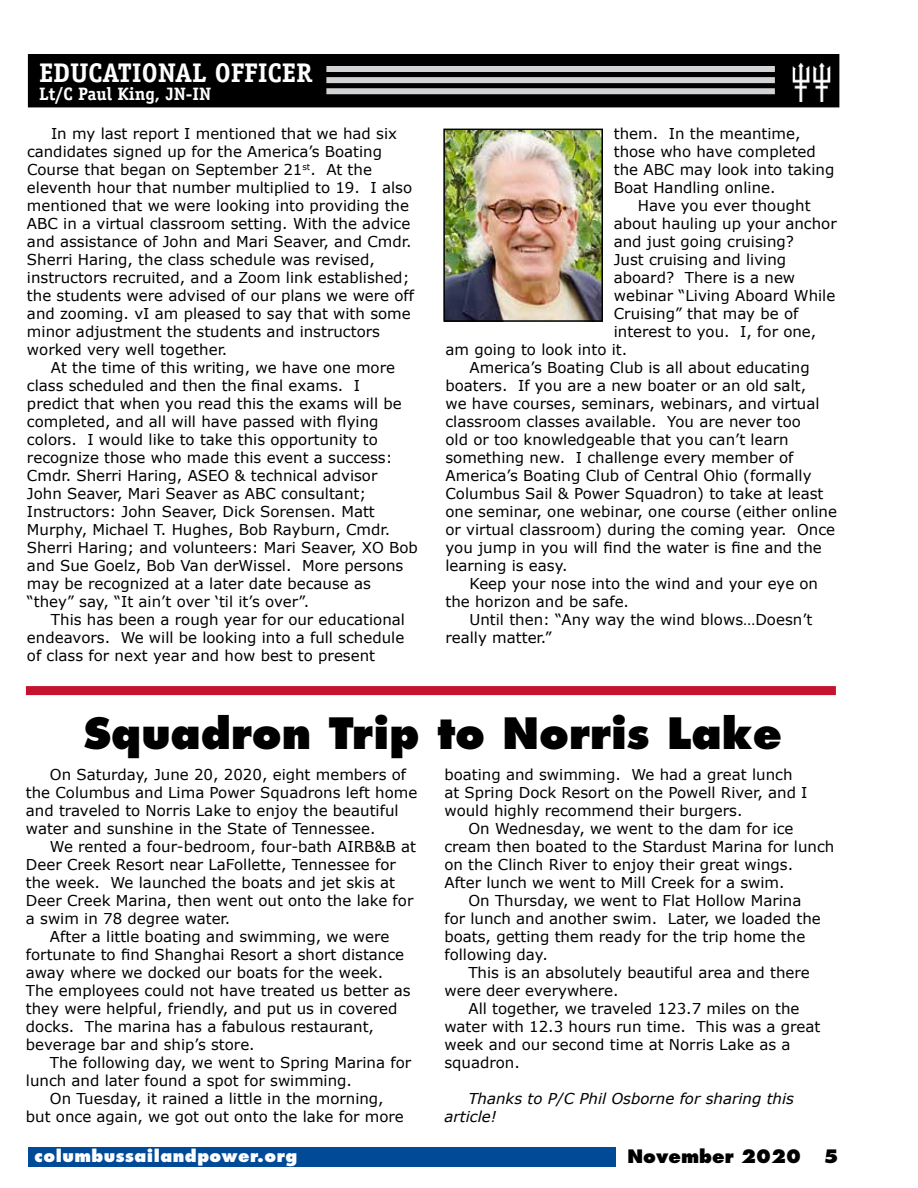
<style>
.page{position:relative;width:918px;height:1188px;background:#fff}
.page>*{position:absolute;margin:0;border:0;box-sizing:border-box;transform-origin:0 0}
.t1{font:800 42px "Futura";color:#000}
.t2{font:700 27px "Officina Serif";color:#fff}
.t3{font:700 18px "Officina Serif";color:#fff}
.t4{font:800 18px "Futura";color:#000}
.t5{font:800 16.5px "Futura";letter-spacing:.03em;color:#fff}
.t6{font:15px/18px "Verdana";color:#000}
.t7{font:italic 15px/18px "Verdana";color:#000}
</style>
<div class="page">
<div style="left:28px;top:1148px;width:588px;height:19px;background:#004a98"></div>
<div style="left:29px;top:55px;width:810px;height:52px;background:#000"></div>
<div style="left:28px;top:54px;width:811px;height:53px;border:2px solid #000"></div>
<div style="left:326px;top:66px;width:449px;height:6px;background:#d1d3d4"></div>
<div style="left:326px;top:77px;width:449px;height:6px;background:#d1d3d4"></div>
<div style="left:326px;top:88px;width:449px;height:6px;background:#d1d3d4"></div>
<img style="left:446px;top:132px;width:154px;height:187px">
<div style="left:443px;top:129px;width:160px;height:193px;border:2px solid #000"></div>
<img style="left:792px;top:62px;width:39px;height:39px">
<div style="left:26px;top:686px;width:810px;height:9px;background:#c4122f"></div>
<h2 class="t2" style="left:39px;top:56px;width:275px">EDUCATIONAL OFFICER</h2>
<p class="t3" style="left:39px;top:83px;width:174px">Lt/C Paul King, JN-IN</p>
<p class="t6" style="left:27px;top:124px;width:389px;text-indent:24px">In my last report I mentioned that we had six candidates signed up for the America’s Boating Course that began on September 21<sup>st</sup>. At the eleventh hour that number multiplied to 19. I also mentioned that we were looking into providing the ABC in a virtual classroom setting. With the advice and assistance of John and Mari Seaver, and Cmdr.<br>Sherri Haring, the class schedule was revised, instructors recruited, and a Zoom link established; the students were advised of our plans we were off and zooming. vI am pleased to say that with some minor adjustment the students and instructors worked very well together.</p>
<p class="t6" style="left:27px;top:358px;width:392px;text-indent:24px">At the time of this writing, we have one more class scheduled and then the final exams. I<br>predict that when you read this the exams will be completed, and all will have passed with flying colors. I would like to take this opportunity to recognize those who made this event a success:<br>Cmdr. Sherri Haring, ASEO &amp; technical advisor<br>John Seaver, Mari Seaver as ABC consultant; Instructors: John Seaver, Dick Sorensen. Matt Murphy, Michael T. Hughes, Bob Rayburn, Cmdr.<br>Sherri Haring; and volunteers: Mari Seaver, XO Bob and Sue Goelz, Bob Van derWissel. More persons may be recognized at a later date because as “they” say, “It ain’t over ‘til it’s over”.</p>
<p class="t6" style="left:27px;top:610px;width:379px;text-align:justify;text-indent:24px">This has been a rough year for our educational endeavors. We will be looking into a full schedule of class for next year and how best to present</p>
<p class="t6" style="left:614px;top:124px;width:188px">them. In the meantime,</p>
<p class="t6" style="left:614px;top:142px;width:204px">those who have completed</p>
<p class="t6" style="left:614px;top:160px;width:222px">the ABC may look into taking</p>
<p class="t6" style="left:614px;top:178px;width:163px">Boat Handling online.</p>
<p class="t6" style="left:638px;top:196px;width:174px">Have you ever thought</p>
<p class="t6" style="left:614px;top:214px;width:224px">about hauling up your anchor</p>
<p class="t6" style="left:614px;top:232px;width:182px">and just going cruising?</p>
<p class="t6" style="left:614px;top:250px;width:174px">Just cruising and living</p>
<p class="t6" style="left:614px;top:268px;width:183px">aboard? There is a new</p>
<p class="t6" style="left:614px;top:286px;width:223px">webinar “Living Aboard While</p>
<p class="t6" style="left:614px;top:304px;width:186px">Cruising” that may be of</p>
<p class="t6" style="left:614px;top:322px;width:204px">interest to you. I, for one,</p>
<p class="t6" style="left:445px;top:340px;width:183px">am going to look into it.</p>
<p class="t6" style="left:469px;top:358px;width:342px">America’s Boating Club is all about educating</p>
<p class="t6" style="left:445px;top:376px;width:362px">boaters. If you are a new boater or an old salt,</p>
<p class="t6" style="left:445px;top:394px;width:376px">we have courses, seminars, webinars, and virtual</p>
<p class="t6" style="left:445px;top:412px;width:357px">classroom classes available. You are never too</p>
<p class="t6" style="left:445px;top:430px;width:345px">old or too knowledgeable that you can’t learn</p>
<p class="t6" style="left:445px;top:448px;width:350px">something new. I challenge every member of</p>
<p class="t6" style="left:445px;top:466px;width:368px">America’s Boating Club of Central Ohio (formally</p>
<p class="t6" style="left:445px;top:484px;width:379px">Columbus Sail &amp; Power Squadron) to take at least</p>
<p class="t6" style="left:445px;top:502px;width:393px">one seminar, one webinar, one course (either online</p>
<p class="t6" style="left:445px;top:520px;width:391px">or virtual classroom) during the coming year. Once</p>
<p class="t6" style="left:445px;top:538px;width:378px">you jump in you will find the water is fine and the</p>
<p class="t6" style="left:445px;top:556px;width:124px">learning is easy.</p>
<p class="t6" style="left:469px;top:574px;width:350px">Keep your nose into the wind and your eye on</p>
<p class="t6" style="left:445px;top:592px;width:185px">the horizon and be safe.</p>
<p class="t6" style="left:469px;top:610px;width:345px">Until then: “Any way the wind blows…Doesn’t</p>
<p class="t6" style="left:445px;top:628px;width:108px">really matter.”</p>
<h1 class="t1" style="left:83px;top:707px;width:700px">Squadron Trip to Norris Lake</h1>
<p class="t6" style="left:444px;top:766px;width:365px">boating and swimming. We had a great lunch at Spring Dock Resort on the Powell River, and I would highly recommend their burgers.</p>
<p class="t6" style="left:468px;top:820px;width:327px">On Wednesday, we went to the dam for ice</p>
<p class="t6" style="left:444px;top:838px;width:391px">cream then boated to the Stardust Marina for lunch</p>
<p class="t6" style="left:444px;top:856px;width:350px">on the Clinch River to enjoy their great wings.</p>
<p class="t6" style="left:444px;top:874px;width:342px">After lunch we went to Mill Creek for a swim.</p>
<p class="t6" style="left:468px;top:892px;width:335px">On Thursday, we went to Flat Hollow Marina</p>
<p class="t6" style="left:444px;top:910px;width:378px">for lunch and another swim. Later, we loaded the</p>
<p class="t6" style="left:444px;top:928px;width:362px">boats, getting them ready for the trip home the</p>
<p class="t6" style="left:444px;top:946px;width:105px">following day.</p>
<p class="t6" style="left:468px;top:964px;width:343px">This is an absolutely beautiful area and there</p>
<p class="t6" style="left:444px;top:982px;width:176px">were deer everywhere.</p>
<p class="t6" style="left:468px;top:1000px;width:333px">All together, we traveled 123.7 miles on the</p>
<p class="t6" style="left:444px;top:1018px;width:377px">water with 12.3 hours run time. This was a great</p>
<p class="t6" style="left:444px;top:1036px;width:348px">week and our second time at Norris Lake as a</p>
<p class="t6" style="left:444px;top:1054px;width:77px">squadron.</p>
<p class="t7" style="left:444px;top:1090px;width:351px;text-indent:24px">Thanks to P/C Phil Osborne for sharing this article!</p>
<p class="t6" style="left:26px;top:766px;width:393px;text-indent:24px">On Saturday, June 20, 2020, eight members of the Columbus and Lima Power Squadrons left home and traveled to Norris Lake to enjoy the beautiful water and sunshine in the State of Tennessee.</p>
<p class="t6" style="left:50px;top:838px;width:368px">We rented a four-bedroom, four-bath AIRB&amp;B at</p>
<p class="t6" style="left:26px;top:856px;width:372px">Deer Creek Resort near LaFollette, Tennessee for</p>
<p class="t6" style="left:26px;top:874px;width:371px">the week. We launched the boats and jet skis at</p>
<p class="t6" style="left:26px;top:892px;width:389px">Deer Creek Marina, then went out onto the lake for</p>
<p class="t6" style="left:26px;top:910px;width:206px">a swim in 78 degree water.</p>
<p class="t6" style="left:50px;top:928px;width:341px">After a little boating and swimming, we were</p>
<p class="t6" style="left:26px;top:946px;width:380px">fortunate to find Shanghai Resort a short distance</p>
<p class="t6" style="left:26px;top:964px;width:359px">away where we docked our boats for the week.</p>
<p class="t6" style="left:26px;top:982px;width:386px">The employees could not have treated us better as</p>
<p class="t6" style="left:26px;top:1000px;width:373px">they were helpful, friendly, and put us in covered</p>
<p class="t6" style="left:26px;top:1018px;width:350px">docks. The marina has a fabulous restaurant,</p>
<p class="t6" style="left:26px;top:1036px;width:230px">beverage bar and ship’s store.</p>
<p class="t6" style="left:50px;top:1054px;width:363px">The following day, we went to Spring Marina for</p>
<p class="t6" style="left:26px;top:1072px;width:328px">lunch and later found a spot for swimming.</p>
<p class="t6" style="left:50px;top:1090px;width:335px">On Tuesday, it rained a little in the morning,</p>
<p class="t6" style="left:26px;top:1108px;width:379px">but once again, we got out onto the lake for more</p>
<p class="t5" style="left:34px;top:1146px;width:264px">columbussailandpower.org</p>
<p class="t4" style="left:628px;top:1144px;width:212px">November 2020 5</p>
</div>
